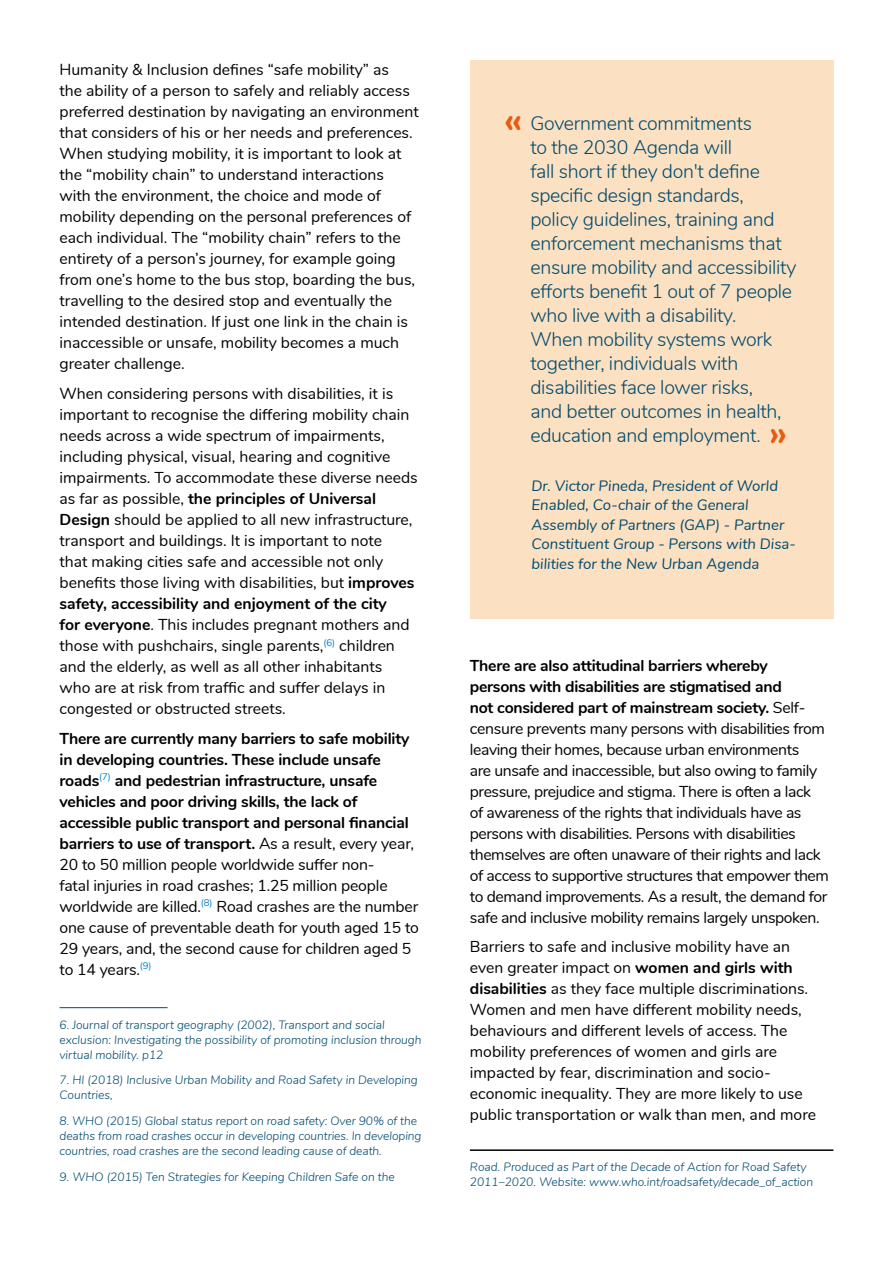
<style>
.page{position:relative;width:893px;height:1263px;background:#fff}
.page>*{position:absolute;margin:0;border:0;box-sizing:border-box;transform-origin:0 0}
.citation{font:300 19.5px/24px "Nunito";letter-spacing:-.015em;color:#004a6d}
.text_courant{font:15.75px/21px "Nunito";color:#000}
.text_courant-2{font:15.75px/21px "Nunito";letter-spacing:-.025em;color:#000}
.autor{font:italic 15px/19.5px "Nunito";color:#004a6d}
.notes{font:italic 300 12px/15px "Nunito";color:#004a6d}
.s1{font-weight:700}
.s2{font-weight:700;font-size:37.5px;color:#e95b10}
</style>
<div class="page">
<hr style="left:60px;top:1007px;width:108px;height:1px;background:#004a6d">
<hr style="left:470px;top:1149px;width:363px;height:2px;background:#000">
<div style="left:470px;top:61px;width:363px;height:558px;background:#fbe1c2"></div>
<p class="text_courant" style="left:60px;top:59px;width:361px">Humanity &amp; Inclusion defines “safe mobility” as<br>the ability of a person to safely and reliably access preferred destination by navigating an environment that considers of his or her needs and preferences.<br>When studying mobility, it is important to look at the “mobility chain” to understand interactions with the environment, the choice and mode of mobility depending on the personal preferences of each individual. The “mobility chain” refers to the entirety of a person’s journey, for example going from one’s home to the bus stop, boarding the bus, travelling to the desired stop and eventually the intended destination. If just one link in the chain is inaccessible or unsafe, mobility becomes a much greater challenge.</p>
<p class="text_courant" style="left:60px;top:382px;width:360px">When considering persons with disabilities, it is important to recognise the differing mobility chain needs across a wide spectrum of impairments, including physical, visual, hearing and cognitive impairments. To accommodate these diverse needs as far as possible, <span class="s1">the principles of Universal Design</span> should be applied to all new infrastructure, transport and buildings. It is important to note<br>that making cities safe and accessible not only benefits those living with disabilities, but <span class="s1">improves safety, accessibility and enjoyment of the city<br>for everyone</span>. This includes pregnant mothers and those with pushchairs, single parents,<sup>(6)</sup> children and the elderly, as well as all other inhabitants<br>who are at risk from traffic and suffer delays in congested or obstructed streets.</p>
<p class="text_courant" style="left:60px;top:727px;width:361px"><span class="s1">There are currently many barriers to safe mobility in developing countries. These include unsafe roads</span><sup>(7)</sup> <span class="s1">and pedestrian infrastructure, unsafe vehicles and poor driving skills, the lack of accessible public transport and personal financial barriers to use of transport.</span> As a result, every year, 20 to 50 million people worldwide suffer non-<br>fatal injuries in road crashes; 1.25 million people worldwide are killed.<sup>(8)</sup> Road crashes are the number one cause of preventable death for youth aged 15 to 29 years, and, the second cause for children aged 5 to 14 years.<sup>(9)</sup></p>
<p class="notes" style="left:60px;top:1016px;width:364px">6. Journal of transport geography (2002), Transport and social exclusion: Investigating the possibility of promoting inclusion through virtual mobility. p12</p>
<p class="notes" style="left:60px;top:1072px;width:360px">7. HI (2018) Inclusive Urban Mobility and Road Safety in Developing<br>Countries,</p>
<p class="notes" style="left:60px;top:1112px;width:363px">8. WHO (2015) Global status report on road safety: Over 90% of the deaths from road crashes occur in developing countries. In developing countries, road crashes are the second leading cause of death.</p>
<p class="notes" style="left:60px;top:1168px;width:337px">9. WHO (2015) Ten Strategies for Keeping Children Safe on the</p>
<p class="citation" style="left:530px;top:110px;width:267px;text-indent:-26px"><span class="s2">«</span> Government commitments<br>to the 2030 Agenda will<br>fall short if they don't define specific design standards, policy guidelines, training and enforcement mechanisms that ensure mobility and accessibility efforts benefit 1 out of 7 people who live with a disability.<br>When mobility systems work together, individuals with disabilities face lower risks,<br>and better outcomes in health, education and employment. <span class="s2">»</span></p>
<p class="autor" style="left:531px;top:475px;width:266px">Dr. Victor Pineda, President of World Enabled, Co-chair of the General Assembly of Partners (GAP) - Partner Constituent Group - Persons with Disa&shy;bilities for the New Urban Agenda</p>
<p class="text_courant-2" style="left:470px;top:654px;width:360px"><span class="s1">There are also attitudinal barriers whereby<br>persons with disabilities are stigmatised and<br>not considered part of mainstream society.</span> Self&shy;censure prevents many persons with disabilities from leaving their homes, because urban environments<br>are unsafe and inaccessible, but also owing to family pressure, prejudice and stigma. There is often a lack<br>of awareness of the rights that individuals have as persons with disabilities. Persons with disabilities themselves are often unaware of their rights and lack of access to supportive structures that empower them to demand improvements. As a result, the demand for safe and inclusive mobility remains largely unspoken.</p>
<p class="text_courant" style="left:470px;top:935px;width:348px">Barriers to safe and inclusive mobility have an even greater impact on <span class="s1">women and girls with disabilities</span> as they face multiple discriminations.<br>Women and men have different mobility needs, behaviours and different levels of access. The mobility preferences of women and girls are impacted by fear, discrimination and socio&shy;economic inequality. They are more likely to use public transportation or walk than men, and more</p>
<p class="notes" style="left:470px;top:1159px;width:345px">Road. Produced as Part of the Decade of Action for Road Safety<br>2011–2020. Website: www.who.int/roadsafety/decade_of_action</p>
</div>
